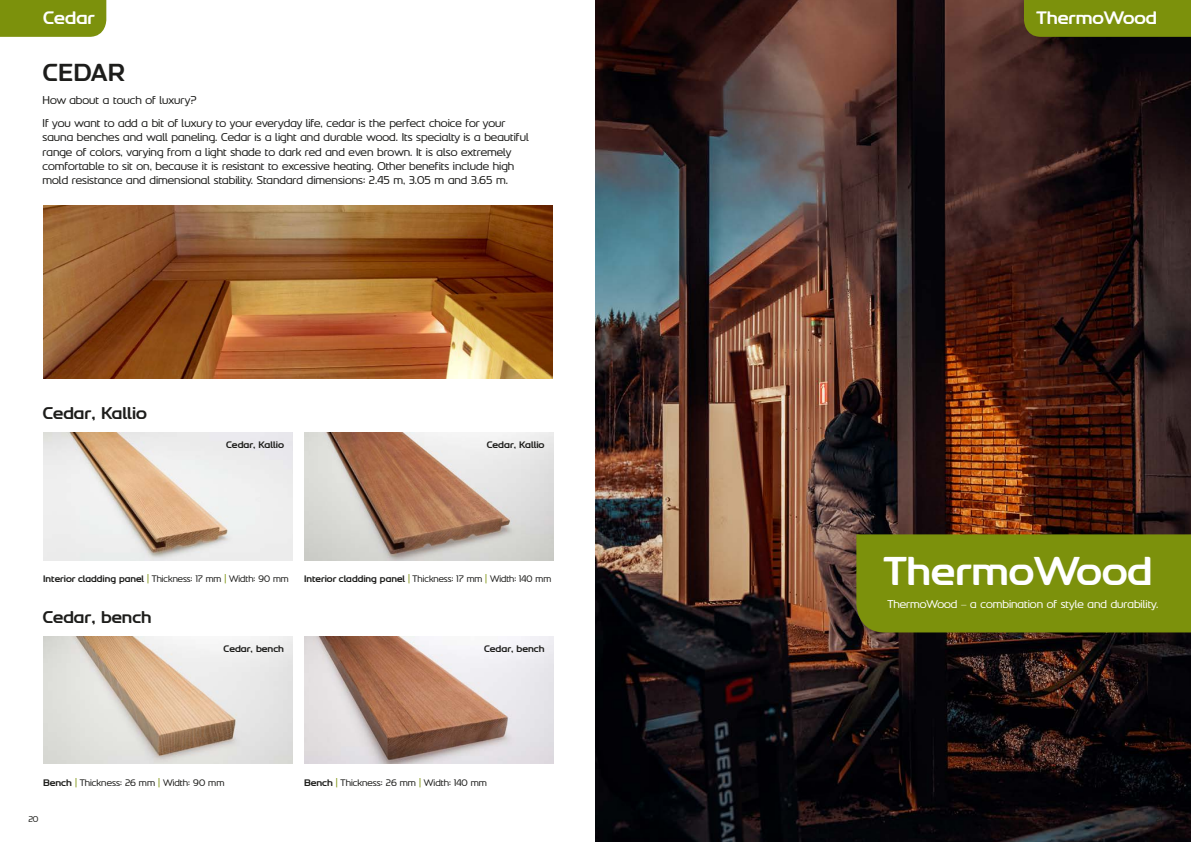
<style>
.page{position:relative;width:1191px;height:842px;background:#fff}
.page>*{position:absolute;margin:0;border:0;box-sizing:border-box;transform-origin:0 0}
.t1{font:700 42.5px "Fire Doomsday Lite";color:#fff}
.t2{font:700 26px "Fire Doomsday Lite";letter-spacing:.015em;color:#1d1d1b}
.t3{font:700 19.1px "Fire Doomsday Lite";color:#fff}
.t4{font:700 18px "Fire Doomsday Lite";color:#1d1d1b}
.t5{font:12px/14.4px "Fire Doomsday Lite";color:#1d1d1b}
.t6{font:12px "Fire Doomsday Lite";color:#fff}
.t7{font:10px "Fire Doomsday Lite";color:#1d1d1b}
.t8{font:700 10px "Fire Doomsday Lite";color:#1d1d1b}
.t9{font:9px "Fire Doomsday Lite";color:#1d1d1b}
.s1{font-weight:700}
.s2{color:#7c910c}
</style>
<div class="page">
<img style="left:595px;top:0;width:596px;height:842px">
<div style="left:1024px;top:0;width:167px;height:37px;background:#7c910c"></div>
<div style="left:856px;top:534px;width:335px;height:98px;background:#7c910c"></div>
<img style="left:304px;top:432px;width:249px;height:128px">
<img style="left:304px;top:636px;width:249px;height:128px">
<img style="left:44px;top:432px;width:248px;height:128px">
<img style="left:44px;top:205px;width:509px;height:173px">
<img style="left:44px;top:636px;width:248px;height:128px">
<div style="left:0;top:0;width:106px;height:37px;background:#7c910c"></div>
<h3 class="t3" style="left:43px;top:7px;width:53px">Cedar</h3>
<h2 class="t2" style="left:43px;top:58px;width:84px">CEDAR</h2>
<p class="t5" style="left:43px;top:88px;width:464px;line-height:22.9px">How about a touch of luxury?<br>If you want to add a bit of luxury to your everyday life, cedar is the perfect choice for your</p>
<p class="t5" style="left:43px;top:130px;width:488px">sauna benches and wall paneling. Cedar is a light and durable wood. Its specialty is a beautiful range of colors, varying from a light shade to dark red and even brown. It is also extremely comfortable to sit on, because it is resistant to excessive heating. Other benefits include high mold resistance and dimensional stability. Standard dimensions: 2.45 m, 3.05 m and 3.65 m.</p>
<h3 class="t4" style="left:43px;top:403px;width:106px">Cedar, Kallio</h3>
<p class="t8" style="left:226px;top:439px;width:59px">Cedar, Kallio</p>
<p class="t8" style="left:487px;top:439px;width:59px">Cedar, Kallio</p>
<p class="t7" style="left:43px;top:573px;width:247px"><span class="s1">Interior cladding panel</span> <span class="s2">|</span> Thickness: 17 mm <span class="s2">|</span> Width: 90 mm</p>
<p class="t7" style="left:304px;top:573px;width:249px"><span class="s1">Interior cladding panel</span> <span class="s2">|</span> Thickness: 17 mm <span class="s2">|</span> Width: 140 mm</p>
<h3 class="t4" style="left:43px;top:607px;width:110px">Cedar, bench</h3>
<p class="t8" style="left:223px;top:643px;width:62px">Cedar, bench</p>
<p class="t8" style="left:484px;top:643px;width:62px">Cedar, bench</p>
<p class="t7" style="left:43px;top:777px;width:183px"><span class="s1">Bench</span> <span class="s2">|</span> Thickness: 26 mm <span class="s2">|</span> Width: 90 mm</p>
<p class="t7" style="left:304px;top:777px;width:184px"><span class="s1">Bench</span> <span class="s2">|</span> Thickness: 26 mm <span class="s2">|</span> Width: 140 mm</p>
<p class="t9" style="left:28px;top:814px;width:12px">20</p>
<h3 class="t3" style="left:1036px;top:7px;width:122px">ThermoWood</h3>
<h1 class="t1" style="left:883px;top:548px;width:270px">ThermoWood</h1>
<p class="t6" style="left:887px;top:598px;width:272px">ThermoWood – a combination of style and durability.</p>
</div>
